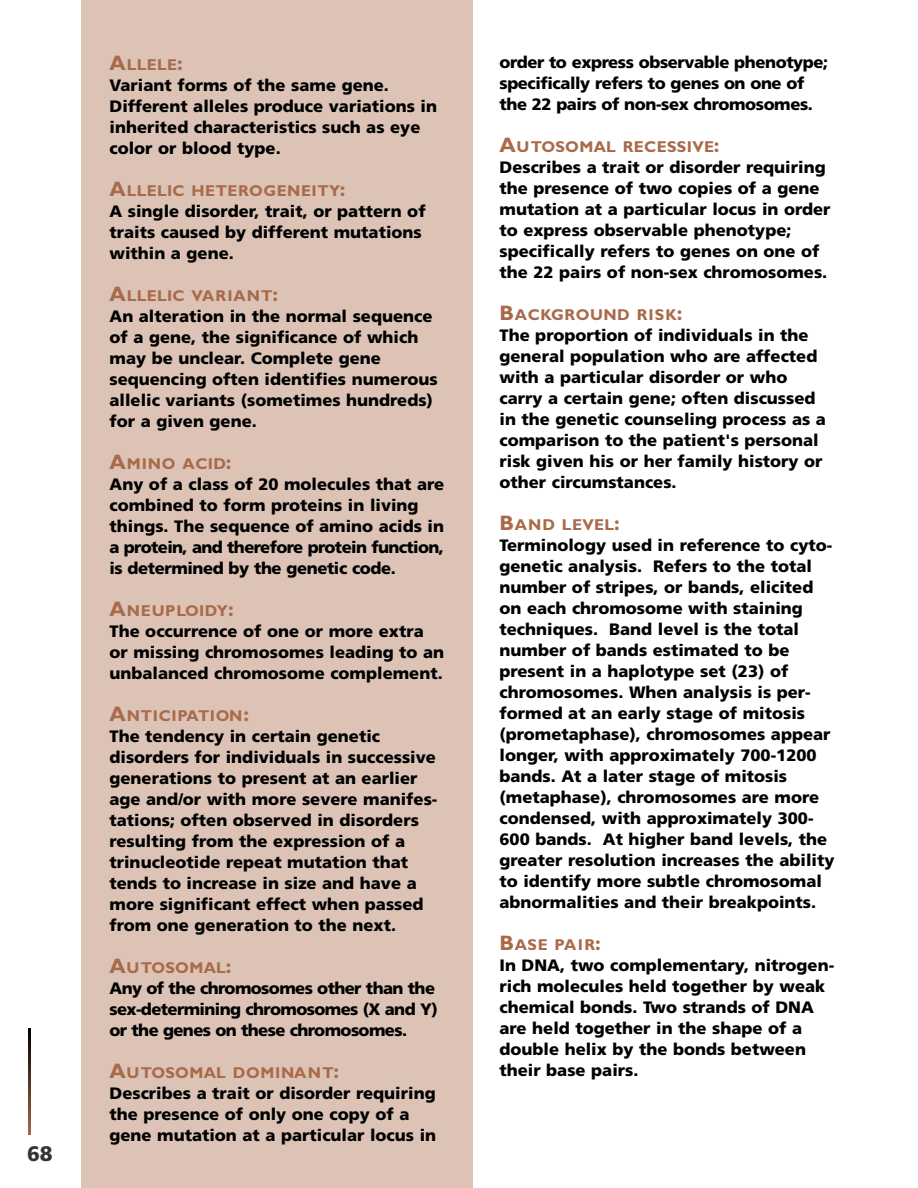
<style>
.page{position:relative;width:918px;height:1188px;background:#fff}
.page>*{position:absolute;margin:0;border:0;box-sizing:border-box;transform-origin:0 0}
.t1{font:900 21px "Frutiger";color:#333}
.t2{font:900 16.5px/21px "Frutiger";color:#000}
.t3{font:900 16.5px/21px "Frutiger";letter-spacing:-.025em;color:#000}
.t4{font:900 16.5px/21px "Frutiger";letter-spacing:-.035em;color:#000}
.t5{font:700 15.75px "Gill Sans";letter-spacing:.03em;color:#a86a49}
.s1{font-size:21px}
</style>
<div class="page">
<svg style="left:29px;top:1028px;width:2px;height:107px"></svg>
<div style="left:81px;top:0;width:391px;height:1188px;background:#dcc3b6"></div>
<p class="t1" style="left:27px;top:1145px;width:27px">68</p>
<p class="t5" style="left:110px;top:59px;width:75px"><span class="s1">A</span>LLELE<span class="s1">:</span></p>
<p class="t2" style="left:110px;top:76px;width:329px">Variant forms of the same gene.<br>Different alleles produce variations in inherited characteristics such as eye color or blood type.</p>
<p class="t5" style="left:110px;top:185px;width:237px"><span class="s1">A</span>LLELIC HETEROGENEITY<span class="s1">:</span></p>
<p class="t2" style="left:110px;top:202px;width:318px">A single disorder, trait, or pattern of traits caused by different mutations within a gene.</p>
<p class="t5" style="left:110px;top:290px;width:170px"><span class="s1">A</span>LLELIC VARIANT<span class="s1">:</span></p>
<p class="t2" style="left:110px;top:307px;width:330px">An alteration in the normal sequence of a gene, the significance of which may be unclear. Complete gene sequencing often identifies numerous allelic variants (sometimes hundreds) for a given gene.</p>
<p class="t5" style="left:110px;top:458px;width:124px"><span class="s1">A</span>MINO ACID<span class="s1">:</span></p>
<p class="t2" style="left:110px;top:475px;width:336px">Any of a class of 20 molecules that are combined to form proteins in living things. The sequence of amino acids in a protein, and therefore protein function, is determined by the genetic code.</p>
<p class="t5" style="left:110px;top:605px;width:126px"><span class="s1">A</span>NEUPLOIDY<span class="s1">:</span></p>
<p class="t2" style="left:110px;top:622px;width:336px">The occurrence of one or more extra or missing chromosomes leading to an unbalanced chromosome complement.</p>
<p class="t5" style="left:110px;top:710px;width:141px"><span class="s1">A</span>NTICIPATION<span class="s1">:</span></p>
<p class="t2" style="left:110px;top:727px;width:329px">The tendency in certain genetic disorders for individuals in successive generations to present at an earlier age and/or with more severe manifes&shy;tations; often observed in disorders resulting from the expression of a trinucleotide repeat mutation that tends to increase in size and have a more significant effect when passed from one generation to the next.</p>
<p class="t5" style="left:110px;top:962px;width:124px"><span class="s1">A</span>UTOSOMAL<span class="s1">:</span></p>
<p class="t4" style="left:110px;top:979px;width:330px">Any of the chromosomes other than the sex-determining chromosomes (X and Y) or the genes on these chromosomes.</p>
<p class="t5" style="left:110px;top:1067px;width:231px"><span class="s1">A</span>UTOSOMAL DOMINANT<span class="s1">:</span></p>
<p class="t2" style="left:110px;top:1084px;width:328px">Describes a trait or disorder requiring the presence of only one copy of a gene mutation at a particular locus in</p>
<p class="t3" style="left:500px;top:53px;width:330px">order to express observable phenotype; specifically refers to genes on one of the 22 pairs of non-sex chromosomes.</p>
<p class="t5" style="left:500px;top:141px;width:222px"><span class="s1">A</span>UTOSOMAL RECESSIVE<span class="s1">:</span></p>
<p class="t2" style="left:500px;top:158px;width:333px">Describes a trait or disorder requiring the presence of two copies of a gene mutation at a particular locus in order to express observable phenotype; specifically refers to genes on one of the 22 pairs of non-sex chromosomes.</p>
<p class="t5" style="left:500px;top:309px;width:184px"><span class="s1">B</span>ACKGROUND RISK<span class="s1">:</span></p>
<p class="t2" style="left:500px;top:326px;width:328px">The proportion of individuals in the general population who are affected with a particular disorder or who carry a certain gene; often discussed in the genetic counseling process as a comparison to the patient's personal risk given his or her family history or other circumstances.</p>
<p class="t5" style="left:500px;top:519px;width:122px"><span class="s1">B</span>AND LEVEL<span class="s1">:</span></p>
<p class="t2" style="left:500px;top:536px;width:336px">Terminology used in reference to cyto&shy;genetic analysis. Refers to the total number of stripes, or bands, elicited on each chromosome with staining techniques. Band level is the total number of bands estimated to be present in a haplotype set (23) of chromosomes. When analysis is per&shy;formed at an early stage of mitosis (prometaphase), chromosomes appear longer, with approximately 700-1200 bands. At a later stage of mitosis (metaphase), chromosomes are more condensed, with approximately 300- 600 bands. At higher band levels, the greater resolution increases the ability to identify more subtle chromosomal abnormalities and their breakpoints.</p>
<p class="t5" style="left:500px;top:939px;width:103px"><span class="s1">B</span>ASE PAIR<span class="s1">:</span></p>
<p class="t2" style="left:500px;top:956px;width:336px">In DNA, two complementary, nitrogen&shy;rich molecules held together by weak chemical bonds. Two strands of DNA are held together in the shape of a double helix by the bonds between their base pairs.</p>
</div>
